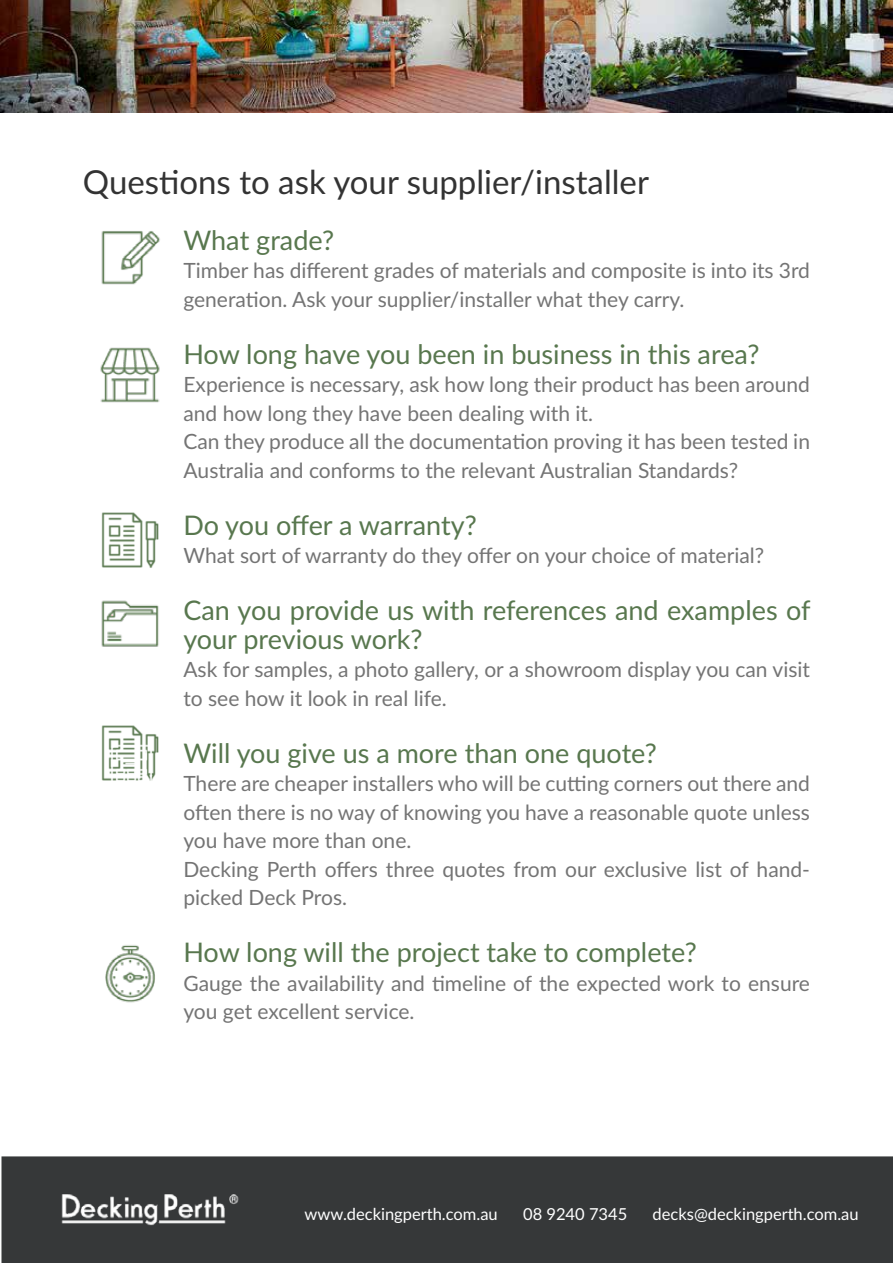
<style>
.page{position:relative;width:893px;height:1263px;background:#fff}
.page>*{position:absolute;margin:0;border:0;box-sizing:border-box;transform-origin:0 0}
.t1{font:33px "Lato";color:#333}
.t2{font:27px/28.5px "Lato";color:#58774e}
.t3{font:21px/28.5px "Lato";color:#747474}
.t4{font:16.5px "Lato";color:#fff}
</style>
<div class="page">
<div style="left:2px;top:1156px;width:891px;height:107px;background:#363839"></div>
<img style="left:56px;top:1184px;width:188px;height:47px">
<img style="left:1px;top:0;width:892px;height:113px">
<img style="left:101px;top:231px;width:59px;height:54px">
<img style="left:100px;top:347px;width:60px;height:56px">
<img style="left:101px;top:512px;width:58px;height:56px">
<img style="left:101px;top:725px;width:41px;height:8px">
<img style="left:101px;top:600px;width:58px;height:47px">
<img style="left:101px;top:733px;width:58px;height:48px">
<img style="left:105px;top:945px;width:50px;height:58px">
<h1 class="t1" style="left:83px;top:159px;width:568px">Questions to ask your supplier/installer</h1>
<p class="t2" style="left:183px;top:224px;width:152px">What grade?</p>
<p class="t3" style="left:183px;top:255px;width:628px">Timber has different grades of materials and composite is into its 3rd generation. Ask your supplier/installer what they carry.</p>
<p class="t2" style="left:183px;top:338px;width:578px">How long have you been in business in this area?</p>
<p class="t3" style="left:183px;top:369px;width:628px">Experience is necessary, ask how long their product has been around and how long they have been dealing with it.<br>Can they produce all the documentation proving it has been tested in Australia and conforms to the relevant Australian Standards?</p>
<p class="t2" style="left:183px;top:509px;width:295px">Do you offer a warranty?</p>
<p class="t3" style="left:183px;top:540px;width:582px">What sort of warranty do they offer on your choice of material?</p>
<p class="t2" style="left:183px;top:595px;width:629px">Can you provide us with references and examples of your previous work?</p>
<p class="t3" style="left:183px;top:654px;width:628px">Ask for samples, a photo gallery, or a showroom display you can visit to see how it look in real life.</p>
<p class="t2" style="left:183px;top:737px;width:475px">Will you give us a more than one quote?</p>
<p class="t3" style="left:183px;top:768px;width:628px">There are cheaper installers who will be cutting corners out there and often there is no way of knowing you have a reasonable quote unless you have more than one.<br>Decking Perth offers three quotes from our exclusive list of hand&shy;picked Deck Pros.</p>
<p class="t2" style="left:183px;top:937px;width:515px">How long will the project take to complete?</p>
<p class="t3" style="left:183px;top:968px;width:628px">Gauge the availability and timeline of the expected work to ensure you get excellent service.</p>
<p class="t4" style="left:304px;top:1202px;width:195px">www.deckingperth.com.au</p>
<p class="t4" style="left:523px;top:1202px;width:106px">08 9240 7345</p>
<p class="t4" style="left:653px;top:1202px;width:208px">decks@deckingperth.com.au</p>
</div>
